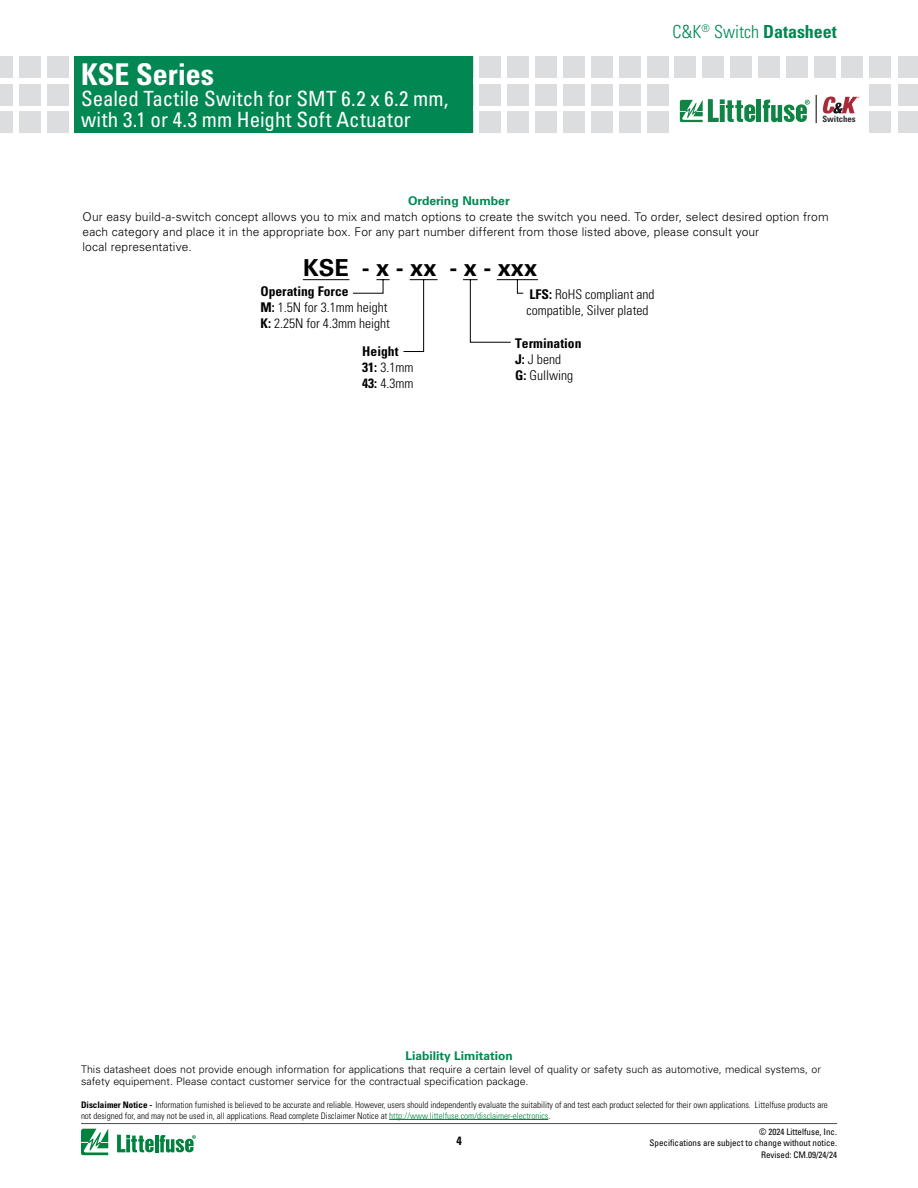
<style>
.page{position:relative;width:918px;height:1188px;background:#fff}
.page>*{position:absolute;margin:0;border:0;box-sizing:border-box;transform-origin:0 0}
.t1{font:700 condensed 30px "Univers LT Std";color:#fff}
.t2{font:700 23.4px "Univers LT Std";color:#000}
.t3{font:condensed 21px/21px "Univers LT Std";letter-spacing:.005em;color:#fff}
.t4{font:300 condensed 18px "Univers LT Std";color:#008752}
.t5{font:300 condensed 13.35px/16px "Univers LT Std";color:#000}
.t6{font:700 condensed 13.35px/16px "Univers LT Std";color:#000}
.t7{font:300 12px/15px "Univers LT Std";letter-spacing:.01em;color:#000}
.t8{font:700 12px "Univers LT Std";color:#008752}
.t9{font:700 condensed 12px "Univers LT Std";color:#000}
.t10{font:300 10.5px/12.6px "Univers LT Std";color:#000}
.t11{font:300 condensed 9px/10.8px "Univers LT Std";color:#000}
.t12{font:condensed 9px/10.8px "Univers LT Std";color:#000;text-align:right}
.t13{font:700 condensed 8.7px "Univers LT Std";color:#292c2f}
.s1{font-weight:700}
.s2{font-weight:300}
.s3{color:#00823f}
</style>
<div class="page">
<div style="left:870px;top:56px;width:21px;height:21px;background:#dcddde"></div>
<div style="left:870px;top:84px;width:21px;height:21px;background:#dcddde"></div>
<div style="left:870px;top:112px;width:21px;height:21px;background:#dcddde"></div>
<div style="left:480px;top:56px;width:21px;height:21px;background:#dcddde"></div>
<div style="left:480px;top:84px;width:21px;height:21px;background:#dcddde"></div>
<div style="left:480px;top:112px;width:21px;height:21px;background:#dcddde"></div>
<div style="left:508px;top:56px;width:21px;height:21px;background:#dcddde"></div>
<div style="left:508px;top:84px;width:21px;height:21px;background:#dcddde"></div>
<div style="left:508px;top:112px;width:21px;height:21px;background:#dcddde"></div>
<div style="left:536px;top:56px;width:21px;height:21px;background:#dcddde"></div>
<div style="left:536px;top:84px;width:21px;height:21px;background:#dcddde"></div>
<div style="left:536px;top:112px;width:21px;height:21px;background:#dcddde"></div>
<div style="left:563px;top:56px;width:22px;height:21px;background:#dcddde"></div>
<div style="left:563px;top:84px;width:22px;height:21px;background:#dcddde"></div>
<div style="left:563px;top:112px;width:22px;height:21px;background:#dcddde"></div>
<div style="left:591px;top:56px;width:21px;height:21px;background:#dcddde"></div>
<div style="left:591px;top:84px;width:21px;height:21px;background:#dcddde"></div>
<div style="left:591px;top:112px;width:21px;height:21px;background:#dcddde"></div>
<div style="left:619px;top:56px;width:21px;height:21px;background:#dcddde"></div>
<div style="left:619px;top:84px;width:21px;height:21px;background:#dcddde"></div>
<div style="left:619px;top:112px;width:21px;height:21px;background:#dcddde"></div>
<div style="left:647px;top:56px;width:21px;height:21px;background:#dcddde"></div>
<div style="left:647px;top:84px;width:21px;height:21px;background:#dcddde"></div>
<div style="left:647px;top:112px;width:21px;height:21px;background:#dcddde"></div>
<div style="left:675px;top:56px;width:21px;height:21px;background:#dcddde"></div>
<div style="left:703px;top:56px;width:21px;height:21px;background:#dcddde"></div>
<div style="left:730px;top:56px;width:22px;height:21px;background:#dcddde"></div>
<div style="left:786px;top:56px;width:21px;height:21px;background:#dcddde"></div>
<div style="left:758px;top:56px;width:22px;height:21px;background:#dcddde"></div>
<div style="left:814px;top:56px;width:21px;height:21px;background:#dcddde"></div>
<div style="left:842px;top:56px;width:21px;height:21px;background:#dcddde"></div>
<div style="left:898px;top:56px;width:20px;height:21px;background:#dcddde"></div>
<div style="left:898px;top:84px;width:20px;height:21px;background:#dcddde"></div>
<div style="left:898px;top:112px;width:20px;height:21px;background:#dcddde"></div>
<svg style="left:816px;top:95px;width:1px;height:28px"></svg>
<svg style="left:823px;top:97px;width:36px;height:17px"></svg>
<hr style="left:757px;top:100px;width:4px;height:22px;background:#0f8444">
<svg style="left:763px;top:100px;width:47px;height:22px"></svg>
<svg style="left:680px;top:99px;width:75px;height:23px"></svg>
<hr style="left:81px;top:1123px;width:756px;height:1px;background:#4d4d4f">
<svg style="left:81px;top:1129px;width:27px;height:26px"></svg>
<hr style="left:155px;top:1135px;width:3px;height:17px;background:#00823f">
<svg style="left:160px;top:1135px;width:36px;height:18px"></svg>
<svg style="left:117px;top:1135px;width:37px;height:17px"></svg>
<div style="left:75px;top:56px;width:398px;height:77px;background:#008752"></div>
<div style="left:47px;top:56px;width:21px;height:21px;background:#dcddde"></div>
<div style="left:47px;top:84px;width:21px;height:21px;background:#dcddde"></div>
<div style="left:47px;top:112px;width:21px;height:21px;background:#dcddde"></div>
<div style="left:19px;top:56px;width:21px;height:21px;background:#dcddde"></div>
<div style="left:19px;top:84px;width:21px;height:21px;background:#dcddde"></div>
<div style="left:19px;top:112px;width:21px;height:21px;background:#dcddde"></div>
<div style="left:0;top:56px;width:13px;height:21px;background:#dcddde"></div>
<div style="left:0;top:84px;width:13px;height:21px;background:#dcddde"></div>
<div style="left:0;top:112px;width:13px;height:21px;background:#dcddde"></div>
<hr style="left:389px;top:1119px;width:159px;height:1px;background:#00823f">
<svg style="left:302px;top:279px;width:236px;height:73px"></svg>
<h1 class="t1" style="left:81px;top:55px;width:135px">KSE Series</h1>
<h3 class="t3" style="left:81px;top:87px;width:369px">Sealed Tactile Switch for SMT 6.2 x 6.2 mm, with 3.1 or 4.3 mm Height Soft Actuator</h3>
<h3 class="t4" style="left:673px;top:21px;width:166px">C&amp;K<sup>®</sup> Switch <span class="s1">Datasheet</span></h3>
<p class="t13" style="left:822px;top:114px;width:35px">Switches</p>
<h3 class="t8" style="left:408px;top:193px;width:103px">Ordering Number</h3>
<p class="t7" style="left:82px;top:209px;width:748px">Our easy build-a-switch concept allows you to mix and match options to create the switch you need. To order, select desired option from each category and place it in the appropriate box. For any part number different from those listed above, please consult your<br>local representative.</p>
<h2 class="t2" style="left:303px;top:254px;width:235px">KSE - x - xx - x - xxx</h2>
<h3 class="t5" style="left:260px;top:283px;width:131px"><span class="s1">Operating Force<br>M:</span> 1.5N for 3.1mm height<br><span class="s1">K:</span> 2.25N for 4.3mm height</h3>
<h3 class="t6" style="left:515px;top:335px;width:68px">Termination<br>J: <span class="s2">J bend<br></span>G: <span class="s2">Gullwing</span></h3>
<h3 class="t5" style="left:526px;top:286px;width:130px"><span class="s1">LFS:</span> RoHS compliant and compatible, Silver plated</h3>
<h3 class="t6" style="left:362px;top:343px;width:53px">Height<br>31: <span class="s2">3.1mm<br></span>43: <span class="s2">4.3mm</span></h3>
<h3 class="t8" style="left:405px;top:1049px;width:109px">Liability Limitation</h3>
<p class="t10" style="left:81px;top:1063px;width:741px">This datasheet does not provide enough information for applications that require a certain level of quality or safety such as automotive, medical systems, or safety equipement. Please contact customer service for the contractual specification package.</p>
<p class="t11" style="left:81px;top:1099px;width:748px"><span class="s1">Disclaimer Notice -</span> Information furnished is believed to be accurate and reliable. However, users should independently evaluate the suitability of and test each product selected for their own applications. Littelfuse products are not designed for, and may not be used in, all applications. Read complete Disclaimer Notice at <span class="s3">http://www.littelfuse.com/disclaimer-electronics</span>.</p>
<h3 class="t9" style="left:456px;top:1133px;width:7px">4</h3>
<p class="t12" style="left:650px;top:1126px;width:189px">© 2024 Littelfuse, Inc.<br>Specifications are subject to change without notice.</p>
<p class="t12" style="left:761px;top:1149px;width:77px">Revised: CM.09/24/24</p>
</div>
